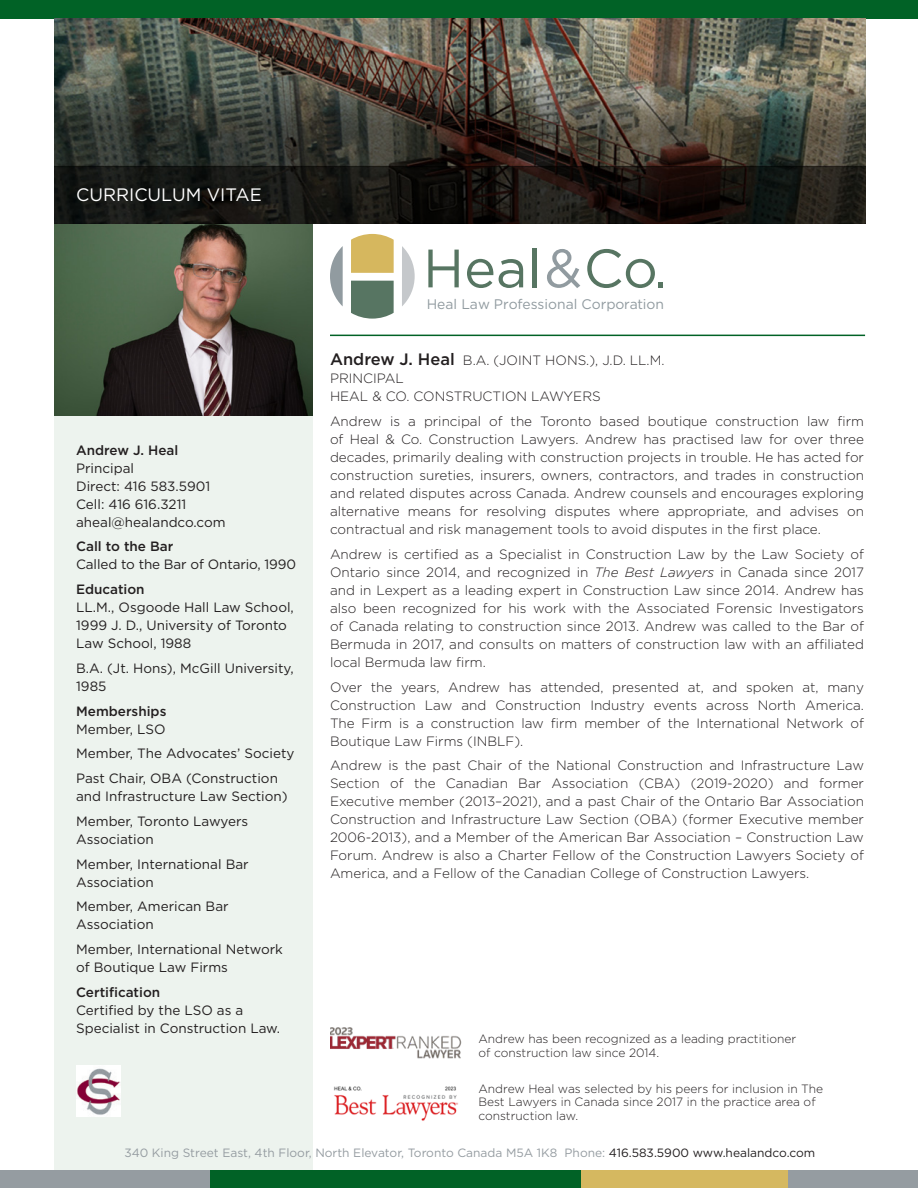
<style>
.page{position:relative;width:918px;height:1188px;background:#fff}
.page>*{position:absolute;margin:0;border:0;box-sizing:border-box;transform-origin:0 0}
.t1{font:18px "Gotham";color:#fff}
.t2{font:13.8px "Gotham";color:#919ba0}
.t3{font:300 13.5px/18px "Gotham";color:#231f20;text-align:justify}
.t4{font:13.5px/18px "Gotham";color:#231f20}
.t5{font:500 13.5px "Gotham";color:#231f20}
.t6{font:300 12px/13.5px "Gotham";color:#231f20}
.t7{font:12px "Gotham";color:#959ca1}
.s1{font-weight:500;font-size:16.5px}
.s2{font-style:italic}
.s3{color:#231f20}
</style>
<div class="page">
<div style="left:54px;top:0;width:258px;height:1188px;background:#edf3ee"></div>
<div style="left:0;top:0;width:918px;height:18px;background:#016226"></div>
<div style="left:0;top:1171px;width:918px;height:17px;background:#959ca1"></div>
<div style="left:210px;top:1171px;width:391px;height:17px;background:#016226"></div>
<div style="left:581px;top:1171px;width:206px;height:17px;background:#d5b860"></div>
<svg style="left:428px;top:250px;width:31px;height:37px"></svg>
<svg style="left:467px;top:259px;width:26px;height:29px"></svg>
<svg style="left:499px;top:259px;width:24px;height:29px"></svg>
<hr style="left:532px;top:248px;width:4px;height:39px;background:#577562">
<svg style="left:547px;top:249px;width:33px;height:39px"></svg>
<svg style="left:587px;top:249px;width:76px;height:39px"></svg>
<svg style="left:351px;top:234px;width:43px;height:39px;background:#d8bb67"></svg>
<svg style="left:402px;top:246px;width:13px;height:60px"></svg>
<svg style="left:330px;top:246px;width:13px;height:60px"></svg>
<svg style="left:351px;top:281px;width:43px;height:38px;background:#627e6c"></svg>
<hr style="left:330px;top:335px;width:535px;height:1px;background:#016226">
<img style="left:54px;top:224px;width:258px;height:192px">
<img style="left:54px;top:18px;width:811px;height:206px">
<img style="left:76px;top:1066px;width:44px;height:51px">
<img style="left:330px;top:1027px;width:132px;height:32px">
<img style="left:334px;top:1086px;width:124px;height:35px">
<p class="t1" style="left:76px;top:183px;width:187px">CURRICULUM VITAE</p>
<p class="t5" style="left:76px;top:441px;width:104px">Andrew J. Heal</p>
<p class="t4" style="left:76px;top:459px;width:59px">Principal</p>
<p class="t4" style="left:76px;top:477px;width:136px">Direct: 416 583.5901</p>
<p class="t4" style="left:76px;top:495px;width:112px">Cell: 416 616.3211</p>
<p class="t4" style="left:76px;top:513px;width:151px">aheal@healandco.com</p>
<p class="t5" style="left:76px;top:538px;width:99px">Call to the Bar</p>
<p class="t4" style="left:76px;top:555px;width:221px">Called to the Bar of Ontario, 1990</p>
<p class="t5" style="left:76px;top:581px;width:70px">Education</p>
<p class="t4" style="left:76px;top:598px;width:219px">LL.M., Osgoode Hall Law School,<br>1999 J. D., University of Toronto<br>Law School, 1988</p>
<p class="t4" style="left:76px;top:659px;width:219px">B.A. (Jt. Hons), McGill University,<br>1985</p>
<p class="t5" style="left:76px;top:702px;width:92px">Memberships</p>
<p class="t4" style="left:76px;top:720px;width:91px">Member, LSO</p>
<p class="t4" style="left:76px;top:744px;width:220px">Member, The Advocates’ Society</p>
<p class="t4" style="left:76px;top:769px;width:213px">Past Chair, OBA (Construction and Infrastructure Law Section)</p>
<p class="t4" style="left:76px;top:812px;width:174px">Member, Toronto Lawyers<br>Association</p>
<p class="t4" style="left:76px;top:855px;width:174px">Member, International Bar<br>Association</p>
<p class="t4" style="left:76px;top:897px;width:154px">Member, American Bar<br>Association</p>
<p class="t4" style="left:76px;top:940px;width:208px">Member, International Network of Boutique Law Firms</p>
<p class="t5" style="left:76px;top:983px;width:86px">Certification</p>
<p class="t4" style="left:76px;top:1001px;width:206px">Certified by the LSO as a<br>Specialist in Construction Law.</p>
<p class="t2" style="left:427px;top:295px;width:239px">Heal Law Professional Corporation</p>
<p class="t3" style="left:330px;top:351px;width:336px"><span class="s1">Andrew J. Heal</span> B.A. (JOINT HONS.), J.D. LL.M.</p>
<p class="t3" style="left:330px;top:369px;width:75px">PRINCIPAL</p>
<p class="t3" style="left:330px;top:387px;width:272px">HEAL &amp; CO. CONSTRUCTION LAWYERS</p>
<p class="t3" style="left:330px;top:412px;width:536px">Andrew is a principal of the Toronto based boutique construction law firm of Heal &amp; Co. Construction Lawyers. Andrew has practised law for over three decades, primarily dealing with construction projects in trouble. He has acted for construction sureties, insurers, owners, contractors, and trades in construction and related disputes across Canada. Andrew counsels and encourages exploring alternative means for resolving disputes where appropriate, and advises on contractual and risk management tools to avoid disputes in the first place.</p>
<p class="t3" style="left:330px;top:545px;width:536px">Andrew is certified as a Specialist in Construction Law by the Law Society of Ontario since 2014, and recognized in <span class="s2">The Best Lawyers</span> in Canada since 2017 and in Lexpert as a leading expert in Construction Law since 2014. Andrew has also been recognized for his work with the Associated Forensic Investigators of Canada relating to construction since 2013. Andrew was called to the Bar of Bermuda in 2017, and consults on matters of construction law with an affiliated local Bermuda law firm.</p>
<p class="t3" style="left:330px;top:677px;width:536px">Over the years, Andrew has attended, presented at, and spoken at, many Construction Law and Construction Industry events across North America.<br>The Firm is a construction law firm member of the International Network of Boutique Law Firms (INBLF).</p>
<p class="t3" style="left:330px;top:756px;width:536px">Andrew is the past Chair of the National Construction and Infrastructure Law Section of the Canadian Bar Association (CBA) (2019-2020) and former Executive member (2013–2021), and a past Chair of the Ontario Bar Association Construction and Infrastructure Law Section (OBA) (former Executive member 2006-2013), and a Member of the American Bar Association – Construction Law Forum. Andrew is also a Charter Fellow of the Construction Lawyers Society of America, and a Fellow of the Canadian College of Construction Lawyers.</p>
<p class="t6" style="left:478px;top:1032px;width:319px">Andrew has been recognized as a leading practitioner of construction law since 2014.</p>
<p class="t6" style="left:478px;top:1082px;width:346px">Andrew Heal was selected by his peers for inclusion in The<br>Best Lawyers in Canada since 2017 in the practice area of construction law.</p>
<p class="t7" style="left:124px;top:1145px;width:692px">340 King Street East, 4th Floor, North Elevator, Toronto Canada M5A 1K8 Phone: <span class="s3">416.583.5900 www.healandco.com</span></p>
</div>
